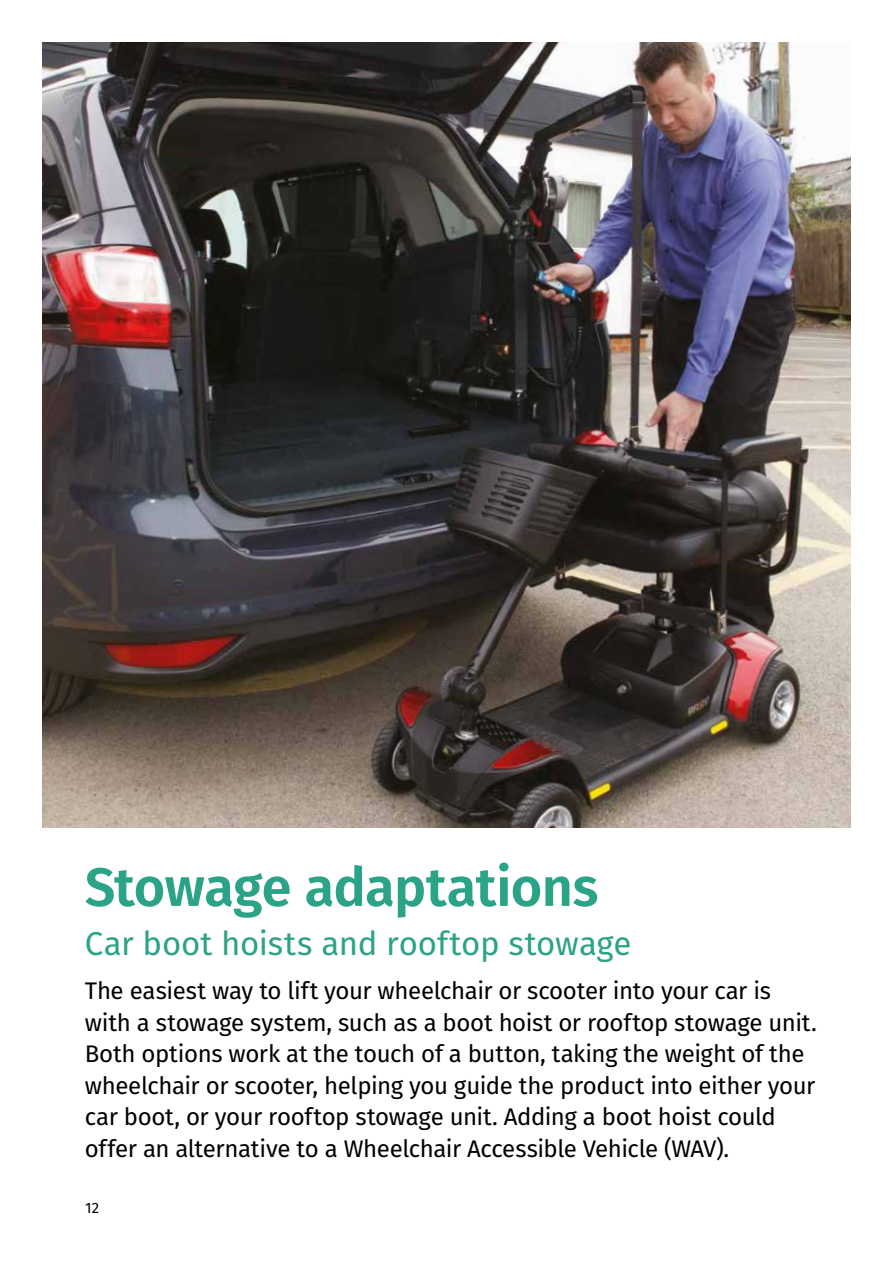
<style>
.page{position:relative;width:893px;height:1263px;background:#fff}
.page>*{position:absolute;margin:0;border:0;box-sizing:border-box;transform-origin:0 0}
.t1{font:600 54px "Fira Sans";letter-spacing:-.01em;color:#2ba386}
.t2{font:33px "Fira Sans";letter-spacing:-.005em;color:#2ba386}
.t3{font:24px/31.5px "Fira Sans";letter-spacing:-.015em;color:#000}
.t4{font:15px "Fira Sans";color:#000}
</style>
<div class="page">
<img style="left:43px;top:43px;width:807px;height:784px">
<h1 class="t1" style="left:85px;top:843px;width:515px">Stowage adaptations</h1>
<h2 class="t2" style="left:85px;top:918px;width:548px">Car boot hoists and rooftop stowage</h2>
<p class="t3" style="left:85px;top:974px;width:733px">The easiest way to lift your wheelchair or scooter into your car is with a stowage system, such as a boot hoist or rooftop stowage unit.<br>Both options work at the touch of a button, taking the weight of the wheelchair or scooter, helping you guide the product into either your car boot, or your rooftop stowage unit. Adding a boot hoist could offer an alternative to a Wheelchair Accessible Vehicle (WAV).</p>
<p class="t4" style="left:85px;top:1196px;width:16px">12</p>
</div>
